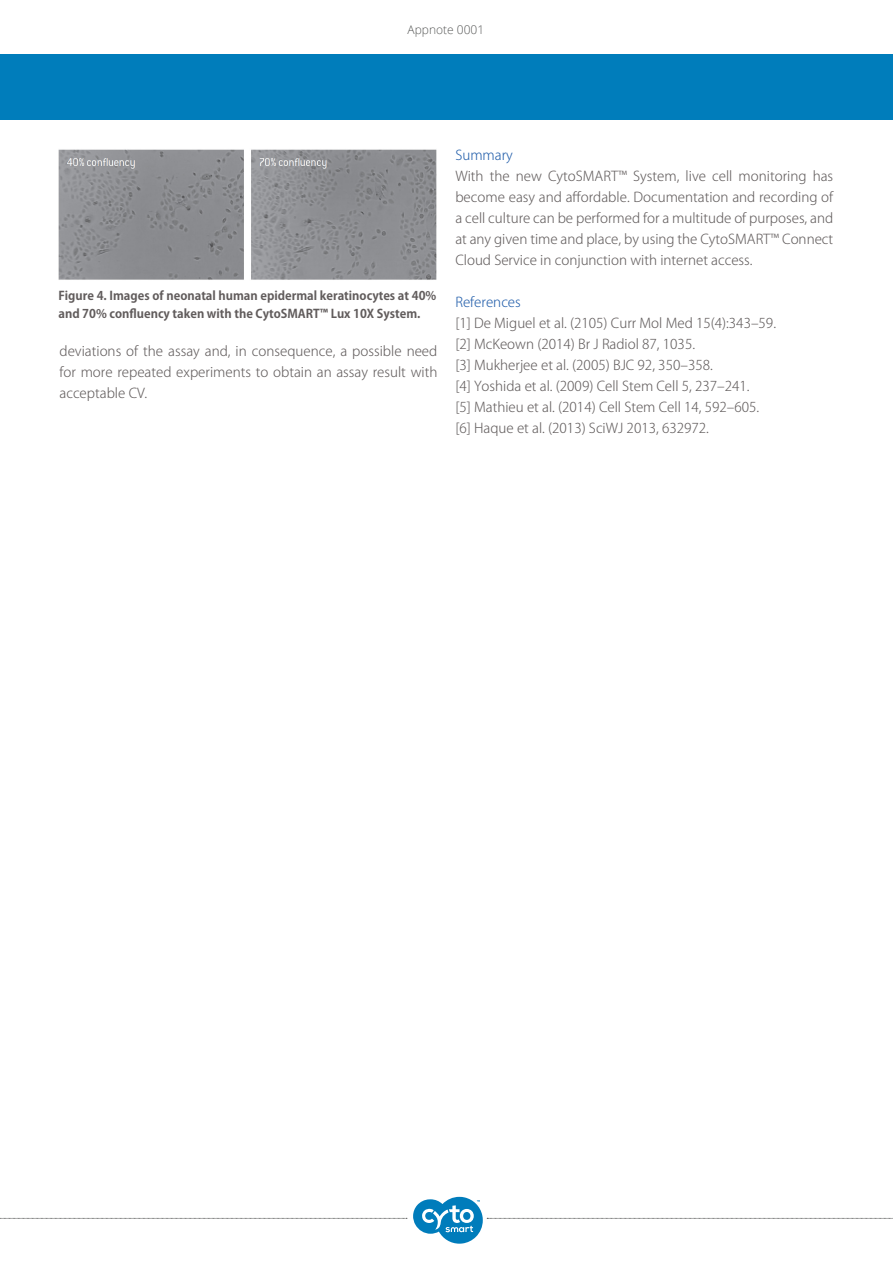
<style>
.page{position:relative;width:893px;height:1263px;background:#fff}
.page>*{position:absolute;margin:0;border:0;box-sizing:border-box;transform-origin:0 0}
.t1{font:300 13.5px/21px "Koz Go Pro";color:#615c5c;text-align:justify}
.t2{font:300 13.5px "Koz Go Pro";color:#225eaa}
.t3{font:700 12px/18px "Koz Go Pro";color:#615c5c}
.t4{font:300 12px "Open Sans";color:#595a59}
</style>
<div class="page">
<div style="left:0;top:54px;width:893px;height:65px;background:#007dbb"></div>
<svg style="left:0;top:1218px;width:407px;height:1px"></svg>
<svg style="left:413px;top:1197px;width:480px;height:47px"></svg>
<img style="left:58px;top:149px;width:378px;height:131px">
<p class="t4" style="left:408px;top:21px;width:78px">Appnote 0001</p>
<p class="t3" style="left:58px;top:287px;width:379px">Figure 4. Images of neonatal human epidermal keratinocytes at 40% and 70% confluency taken with the CytoSMART™ Lux 10X System.</p>
<p class="t1" style="left:60px;top:341px;width:379px">deviations of the assay and, in consequence, a possible need for more repeated experiments to obtain an assay result with acceptable CV.</p>
<p class="t2" style="left:455px;top:146px;width:59px">Summary</p>
<p class="t1" style="left:455px;top:165px;width:379px">With the new CytoSMART™ System, live cell monitoring has become easy and affordable. Documentation and recording of a cell culture can be performed for a multitude of purposes, and at any given time and place, by using the CytoSMART™ Connect Cloud Service in conjunction with internet access.</p>
<p class="t2" style="left:455px;top:293px;width:67px">References</p>
<p class="t1" style="left:455px;top:312px;width:322px">[1] De Miguel et al. (2105) Curr Mol Med 15(4):343–59.</p>
<p class="t1" style="left:455px;top:333px;width:241px">[2] McKeown (2014) Br J Radiol 87, 1035.</p>
<p class="t1" style="left:455px;top:354px;width:259px">[3] Mukherjee et al. (2005) BJC 92, 350–358.</p>
<p class="t1" style="left:455px;top:375px;width:296px">[4] Yoshida et al. (2009) Cell Stem Cell 5, 237–241.</p>
<p class="t1" style="left:455px;top:396px;width:305px">[5] Mathieu et al. (2014) Cell Stem Cell 14, 592–605.</p>
<p class="t1" style="left:455px;top:417px;width:255px">[6] Haque et al. (2013) SciWJ 2013, 632972.</p>
</div>
